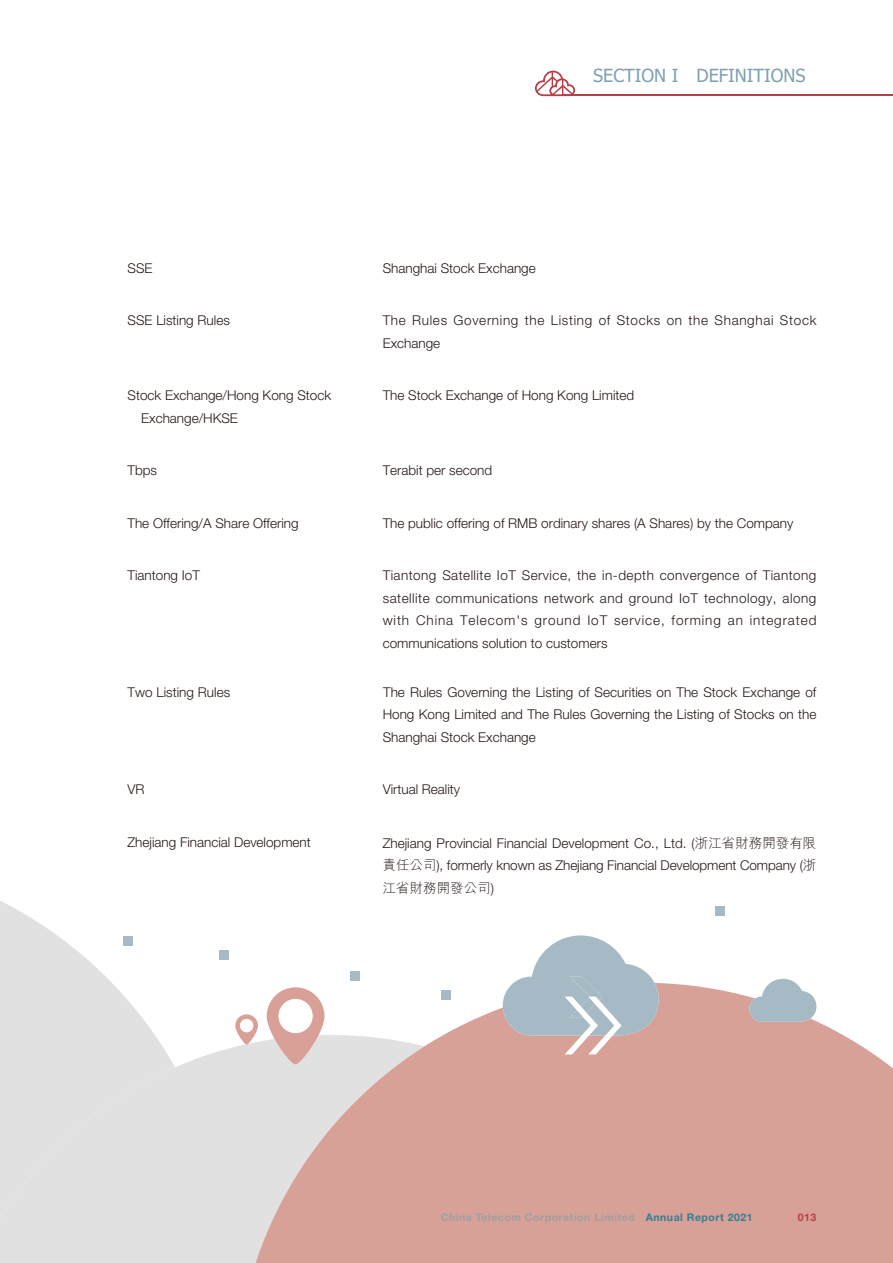
<style>
.page{position:relative;width:893px;height:1263px;background:#fff}
.page>*{position:absolute;margin:0;border:0;box-sizing:border-box;transform-origin:0 0}
.t1{font:18px "Tahoma";color:#7fa1b1}
.t2{font:300 13.5px/22.5px "Helvetica Neue LT Std";color:#231916}
.t3{font:300 13.5px/22.5px "Helvetica Neue LT Std";letter-spacing:.05em;color:#231916}
.t4{font:13.5px "M Hei HK Light E Ten B5 H";color:#231916}
.t5{font:700 10.5px "Helvetica Neue LT Std";letter-spacing:.05em;color:#9f9fa0}
.t6{font:700 10.5px "Helvetica Neue LT Std";color:#b73f47}
.s1{font-family:"M Hei HK Light E Ten B5 H";font-weight:400}
.s2{font-family:"Helvetica Neue LT Std";font-weight:300}
.s3{color:#337e93}
</style>
<div class="page">
<svg style="left:535px;top:71px;width:40px;height:25px"></svg>
<hr style="left:562px;top:95px;width:331px;height:1px;background:#b54148">
<svg style="left:0;top:901px;width:155px;height:134px;fill:#e2e1e1"></svg>
<div style="left:0;top:1035px;width:235px;height:228px;background:#e2e1e1"></div>
<svg style="left:235px;top:983px;width:658px;height:280px;background:#dcb0a9"></svg>
<svg style="left:267px;top:987px;width:57px;height:77px"></svg>
<svg style="left:235px;top:1014px;width:23px;height:31px"></svg>
<svg style="left:749px;top:979px;width:67px;height:43px"></svg>
<div style="left:442px;top:990px;width:9px;height:9px;background:#a6bac5"></div>
<div style="left:123px;top:936px;width:9px;height:9px;background:#a6bac5"></div>
<div style="left:219px;top:950px;width:9px;height:9px;background:#a6bac5"></div>
<div style="left:715px;top:906px;width:10px;height:10px;background:#a6bac5"></div>
<div style="left:350px;top:971px;width:9px;height:9px;background:#a6bac5"></div>
<svg style="left:503px;top:935px;width:156px;height:119px"></svg>
<h1 class="t1" style="left:593px;top:64px;width:214px">SECTION I DEFINITIONS</h1>
<p class="t2" style="left:128px;top:258px;width:27px">SSE</p>
<p class="t2" style="left:383px;top:258px;width:155px">Shanghai Stock Exchange</p>
<p class="t2" style="left:128px;top:311px;width:104px">SSE Listing Rules</p>
<p class="t3" style="left:383px;top:311px;width:435px">The Rules Governing the Listing of Stocks on the Shanghai Stock<br>Exchange</p>
<p class="t2" style="left:141px;top:386px;width:191px;text-indent:-14px">Stock Exchange/Hong Kong Stock<br>Exchange/HKSE</p>
<p class="t2" style="left:383px;top:386px;width:253px">The Stock Exchange of Hong Kong Limited</p>
<p class="t2" style="left:128px;top:461px;width:31px">Tbps</p>
<p class="t2" style="left:383px;top:461px;width:111px">Terabit per second</p>
<p class="t2" style="left:128px;top:513px;width:173px">The Offering/A Share Offering</p>
<p class="t2" style="left:383px;top:513px;width:412px">The public offering of RMB ordinary shares (A Shares) by the Company</p>
<p class="t2" style="left:128px;top:566px;width:74px">Tiantong IoT</p>
<p class="t2" style="left:383px;top:566px;width:435px;text-align:justify">Tiantong Satellite IoT Service, the in-depth convergence of Tiantong satellite communications network and ground IoT technology, along with China Telecom's ground IoT service, forming an integrated communications solution to customers</p>
<p class="t2" style="left:128px;top:682px;width:104px">Two Listing Rules</p>
<p class="t2" style="left:383px;top:682px;width:435px;text-align:justify">The Rules Governing the Listing of Securities on The Stock Exchange of Hong Kong Limited and The Rules Governing the Listing of Stocks on the Shanghai Stock Exchange</p>
<p class="t2" style="left:128px;top:780px;width:19px">VR</p>
<p class="t2" style="left:383px;top:780px;width:79px">Virtual Reality</p>
<p class="t2" style="left:128px;top:832px;width:185px">Zhejiang Financial Development</p>
<p class="t2" style="left:383px;top:833px;width:435px">Zhejiang Provincial Financial Development Co., Ltd. (<span class="s1">浙江省財務開發有限責任公司</span>), formerly known as Zhejiang Financial Development Company (<span class="s1">浙</span></p>
<p class="t4" style="left:383px;top:882px;width:113px">江省財務開發公司<span class="s2">)</span></p>
<p class="t5" style="left:441px;top:1214px;width:313px">China Telecom Corporation Limited <span class="s3">Annual Report 2021</span></p>
<p class="t6" style="left:798px;top:1214px;width:20px">013</p>
</div>
